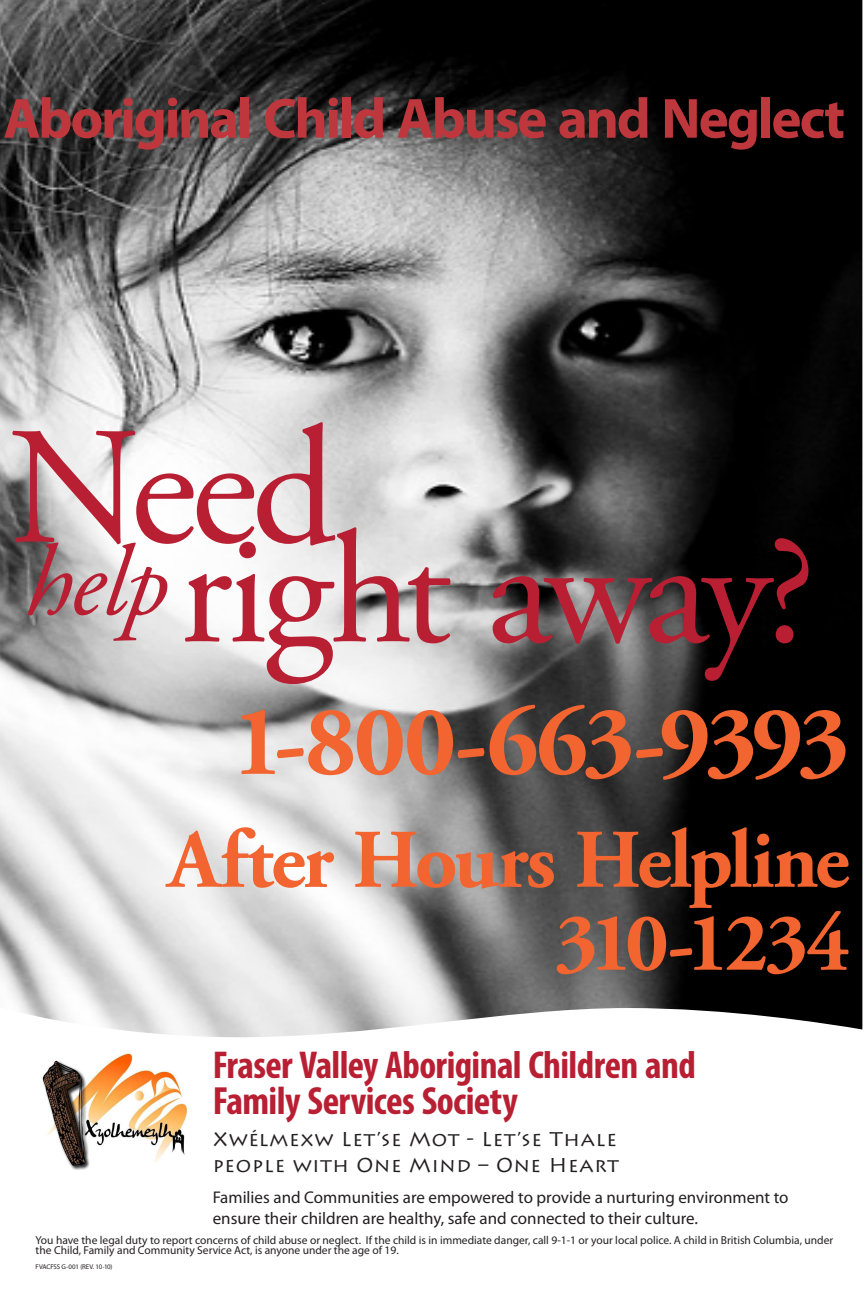
<style>
.page{position:relative;width:864px;height:1296px;background:#fff}
.page>*{position:absolute;margin:0;border:0;box-sizing:border-box;transform-origin:0 0}
.Photo_head{font:167px "Adobe Garamond Pro";color:#b91f33}
.Photo_head-2{font:159.35px "Adobe Garamond Pro";letter-spacing:-.035em;color:#b91f33}
.Photo_head-3{font:700 99.6px "Adobe Garamond Pro";letter-spacing:-.05em;color:#f26430}
.Photo_head-4{font:700 83px "Adobe Garamond Pro";letter-spacing:-.035em;color:#f26430}
.Photo_head-5{font:700 57.1px "Myriad Pro";letter-spacing:-.04em;color:#bd373c}
.Head{font:700 condensed 39.5px "Myriad Pro";letter-spacing:-.015em;color:#b91f33}
.Head-2{font:700 condensed 39px "Myriad Pro";letter-spacing:-.015em;color:#b91f33}
.t1{font:20px/26.5px "Lithos Pro";letter-spacing:.04em;color:#231f20}
.t2{font:17px/20.4px "Myriad Pro";color:#231f20}
.Offer_details{font:11.5px/10.5px "Myriad Pro";color:#231f20}
.Copyright{font:6.9px "Myriad Pro";letter-spacing:-.025em;color:#231f20}
</style>
<div class="page">
<img style="left:0;top:0;width:862px;height:1037px">
<img style="left:42px;top:1051px;width:145px;height:119px">
<p class="Photo_head-5" style="left:3px;top:81px;width:843px">Aboriginal Child Abuse and Neglect</p>
<p class="Photo_head" style="left:9px;top:388px;width:329px">Need</p>
<p class="Photo_head-2" style="left:25px;top:495px;width:792px"><sup>help</sup>right away?</p>
<p class="Photo_head-3" style="left:232px;top:684px;width:619px">1-800-663-9393</p>
<p class="Photo_head-4" style="left:168px;top:812px;width:683px">After Hours Helpline</p>
<p class="Photo_head-4" style="left:554px;top:895px;width:296px">310-1234</p>
<p class="Head-2" style="left:213px;top:1040px;width:485px">Fraser Valley Aboriginal Children and</p>
<p class="Head" style="left:213px;top:1076px;width:306px">Family Services Society</p>
<p class="t1" style="left:213px;top:1126px;width:408px">Xwélmexw Let’se Mot - Let’se Thale people with One Mind – One Heart</p>
<p class="t2" style="left:213px;top:1187px;width:577px">Families and Communities are empowered to provide a nurturing environment to ensure their children are healthy, safe and connected to their culture.</p>
<p class="Offer_details" style="left:36px;top:1234px;width:799px">You have the legal duty to report concerns of child abuse or neglect. If the child is in immediate danger, call 9-1-1 or your local police. A child in British Columbia, under the Child, Family and Community Service Act, is anyone under the age of 19.</p>
<p class="Copyright" style="left:36px;top:1262px;width:78px">FVACFSS G-001 (REV. 10-10)</p>
</div>
